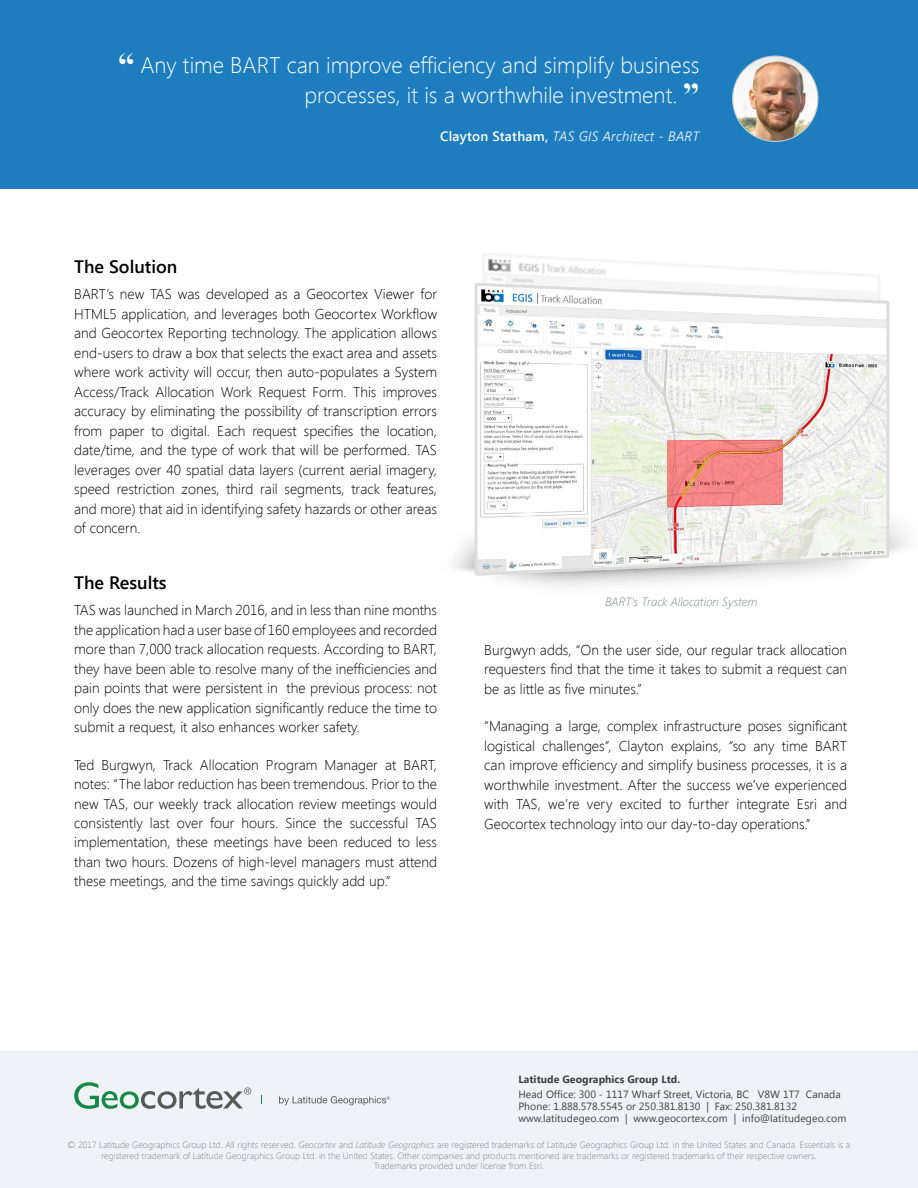
<style>
.page{position:relative;width:918px;height:1188px;background:#fff}
.page>*{position:absolute;margin:0;border:0;box-sizing:border-box;transform-origin:0 0}
.t1{font:300 22.5px/30px "Segoe UI";color:#fff;text-align:right}
.t2{font:600 18px "Segoe UI";color:#000}
.t3{font:300 14.25px/19.5px "Segoe UI";color:#000;text-align:justify}
.t4{font:italic 300 13.5px "Segoe UI";letter-spacing:.02em;color:#fff}
.t5{font:italic 300 12px "Segoe UI";color:#7d8186}
.t6{font:10.5px/12px "Segoe UI";letter-spacing:.005em;color:#414042}
.t7{font:700 10.5px "Segoe UI";letter-spacing:.005em;color:#414042}
.t8{font:300 9px/10.5px "Segoe UI";letter-spacing:.005em;color:#808285;text-align:center}
.s1{font-family:"Times New Roman";font-weight:700;font-size:33px}
.s2{font-weight:600;font-style:normal}
.s3{font-style:italic}
</style>
<div class="page">
<div style="left:0;top:1050px;width:918px;height:138px;background:#eff3f7"></div>
<svg style="left:74px;top:1082px;width:177px;height:27px"></svg>
<svg style="left:279px;top:1096px;width:111px;height:9px"></svg>
<div style="left:0;top:0;width:918px;height:189px;background:#1d7dbe"></div>
<img style="left:733px;top:56px;width:85px;height:85px;border-radius:43px">
<img style="left:454px;top:253px;width:454px;height:333px">
<h1 class="t1" style="left:118px;top:49px;width:583px"><span class="s1">“</span> Any time BART can improve efficiency and simplify business processes, it is a worthwhile investment. <span class="s1">”</span></h1>
<p class="t4" style="left:440px;top:127px;width:261px"><span class="s2">Clayton Statham,</span> TAS GIS Architect - BART</p>
<p class="t2" style="left:74px;top:254px;width:105px">The Solution</p>
<p class="t3" style="left:74px;top:284px;width:364px">BART’s new TAS was developed as a Geocortex Viewer for HTML5 application, and leverages both Geocortex Workflow and Geocortex Reporting technology. The application allows end-users to draw a box that selects the exact area and assets where work activity will occur, then auto-populates a System Access/Track Allocation Work Request Form. This improves accuracy by eliminating the possibility of transcription errors from paper to digital. Each request specifies the location, date/time, and the type of work that will be performed. TAS leverages over 40 spatial data layers (current aerial imagery, speed restriction zones, third rail segments, track features, and more) that aid in identifying safety hazards or other areas of concern.</p>
<p class="t2" style="left:74px;top:570px;width:94px">The Results</p>
<p class="t3" style="left:74px;top:600px;width:364px">TAS was launched in March 2016, and in less than nine months the application had a user base of 160 employees and recorded more than 7,000 track allocation requests. According to BART, they have been able to resolve many of the inefficiencies and pain points that were persistent in the previous process: not only does the new application significantly reduce the time to submit a request, it also enhances worker safety.</p>
<p class="t3" style="left:74px;top:754px;width:364px">Ted Burgwyn, Track Allocation Program Manager at BART, notes: “The labor reduction has been tremendous. Prior to the new TAS, our weekly track allocation review meetings would consistently last over four hours. Since the successful TAS implementation, these meetings have been reduced to less than two hours. Dozens of high-level managers must attend these meetings, and the time savings quickly add up.”</p>
<p class="t5" style="left:605px;top:594px;width:154px">BART’s Track Allocation System</p>
<p class="t3" style="left:484px;top:640px;width:364px">Burgwyn adds, “On the user side, our regular track allocation requesters find that the time it takes to submit a request can be as little as five minutes.”</p>
<p class="t3" style="left:484px;top:716px;width:364px">“Managing a large, complex infrastructure poses significant logistical challenges”, Clayton explains, “so any time BART can improve efficiency and simplify business processes, it is a worthwhile investment. After the success we’ve experienced with TAS, we’re very excited to further integrate Esri and Geocortex technology into our day-to-day operations.”</p>
<p class="t7" style="left:518px;top:1071px;width:163px">Latitude Geographics Group Ltd.</p>
<p class="t6" style="left:518px;top:1088px;width:329px">Head Office: 300 - 1117 Wharf Street, Victoria, BC V8W 1T7 Canada<br>Phone: 1.888.578.5545 or 250.381.8130 | Fax: 250.381.8132 www.latitudegeo.com | www.geocortex.com | info@latitudegeo.com</p>
<p class="t8" style="left:68px;top:1139px;width:784px">© 2017 Latitude Geographics Group Ltd. All rights reserved. <span class="s3">Geocortex</span> and <span class="s3">Latitude Geographics</span> are registered trademarks of Latitude Geographics Group Ltd. in the United States and Canada. Essentials is a registered trademark of Latitude Geographics Group Ltd. in the United States. Other companies and products mentioned are trademarks or registered trademarks of their respective owners.<br>Trademarks provided under license from Esri.</p>
</div>
